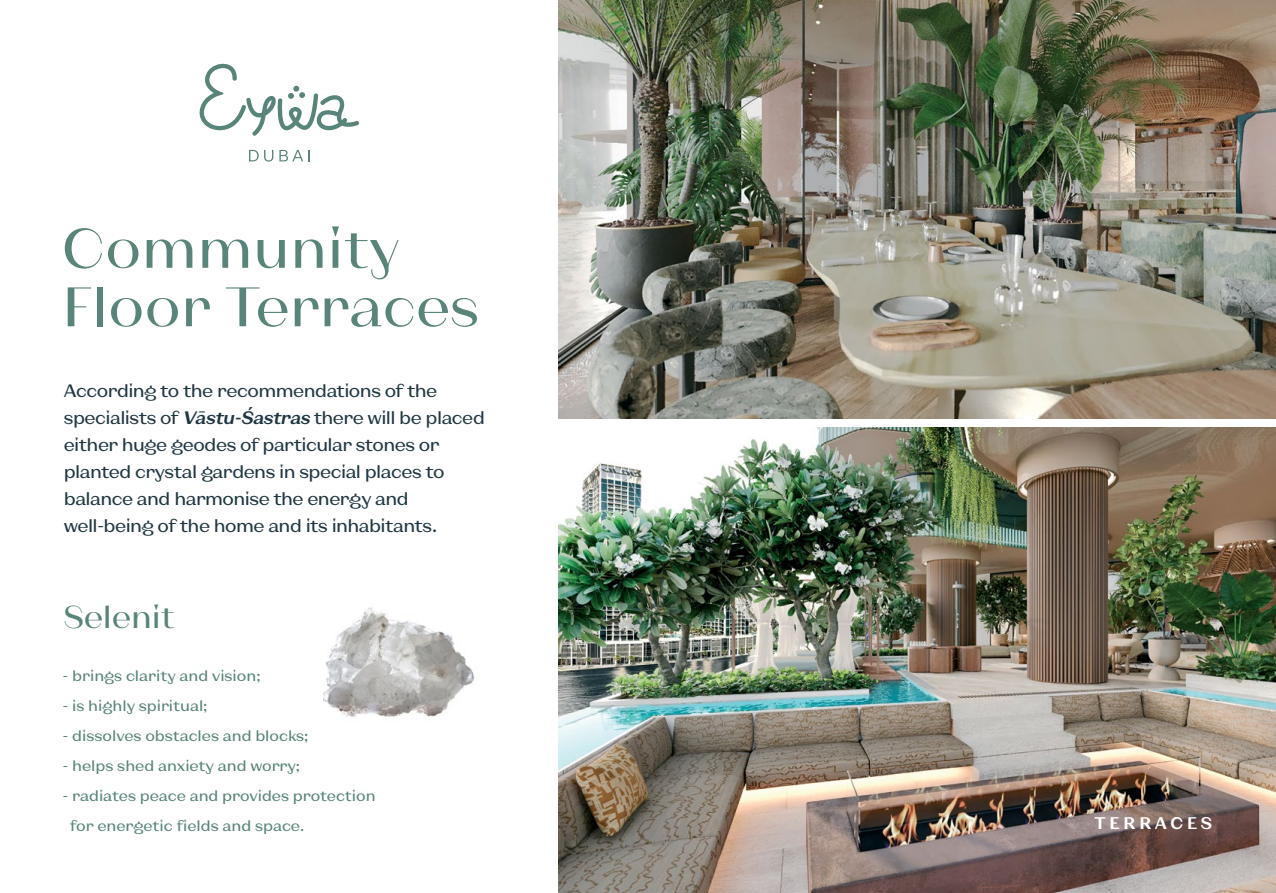
<style>
.page{position:relative;width:1276px;height:893px;background:#fff}
.page>*{position:absolute;margin:0;border:0;box-sizing:border-box;transform-origin:0 0}
.t1{font:55.5px/58.5px "Kyiv Type Sans Medium 3";letter-spacing:.01em;color:#588479}
.t2{font:31.5px "Kyiv Type Sans Medium 3";color:#588479}
.t3{font:18px/27px "Kyiv Type Sans Medium 2";letter-spacing:-.025em;color:#1f3742}
.t4{font:16.8px "Kyiv Type Sans Bold 2";letter-spacing:.21em;color:#fff}
.t5{font:15px/30px "Kyiv Type Sans Medium 2";color:#588479}
.s1{font-family:"Kyiv Type Sans Bold 2";font-style:italic}
</style>
<div class="page">
<img style="left:558px;top:427px;width:718px;height:466px">
<img style="left:323px;top:607px;width:152px;height:110px">
<img style="left:558px;top:0;width:718px;height:419px">
<svg style="left:199px;top:63px;width:160px;height:73px"></svg>
<svg style="left:249px;top:150px;width:24px;height:12px"></svg>
<svg style="left:279px;top:150px;width:31px;height:11px"></svg>
<h1 class="t1" style="left:61px;top:217px;width:419px">Community<br>Floor Terraces</h1>
<p class="t3" style="left:64px;top:377px;width:423px">According to the recommendations of the specialists of <span class="s1">Vāstu-Śastras</span> there will be placed either huge geodes of particular stones or planted crystal gardens in special places to balance and harmonise the energy and well-being of the home and its inhabitants.</p>
<h2 class="t2" style="left:64px;top:595px;width:113px">Selenit</h2>
<p class="t5" style="left:62px;top:660px;width:200px">- brings clarity and vision;</p>
<p class="t5" style="left:62px;top:690px;width:147px">- is highly spiritual;</p>
<p class="t5" style="left:62px;top:720px;width:248px">- dissolves obstacles and blocks;</p>
<p class="t5" style="left:62px;top:750px;width:239px">- helps shed anxiety and worry;</p>
<p class="t5" style="left:70px;top:780px;width:307px;text-indent:-8px">- radiates peace and provides protection for energetic fields and space.</p>
<p class="t4" style="left:1094px;top:812px;width:119px">TERRACES</p>
</div>
